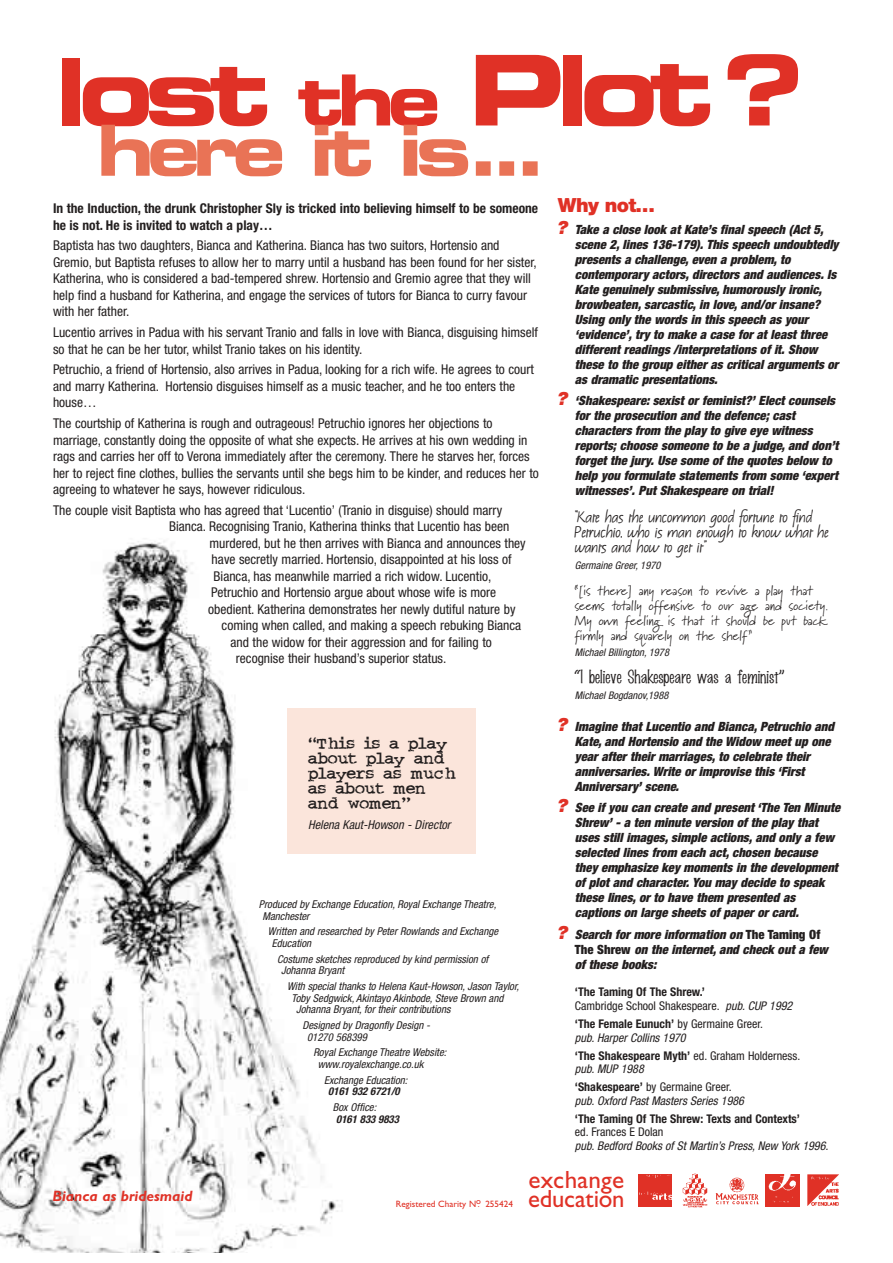
<style>
.page{position:relative;width:893px;height:1263px;background:#fff}
.page>*{position:absolute;margin:0;border:0;box-sizing:border-box;transform-origin:0 0}
.t1{font:97.5px "Eurostile Bold Extended Two";color:#e03126}
.t2{font:70.5px "Eurostile Bold Extended Two";letter-spacing:-.1em;color:#e97356}
.t3{font:24.9px/18.5px "Gill Sans";letter-spacing:-.005em;color:#e03126}
.t4{font:19.5px/15px "Crud Font";color:#231f1f}
.t5{font:900 19.5px "Helvetica Neue";letter-spacing:-.035em;color:#e03126}
.t6{font:700 18px/15px "Notehand";color:#231f1f}
.t7{font:16.5px "Marker Fine Point";color:#231f1f;scale:1.2 1}
.t8{font:italic 700 15px "Gill Sans";color:#e03126}
.t9{font:condensed 13.5px/16.5px "Helvetica Neue";color:#231f1f}
.t10{font:13.5px/15px "Marydale";letter-spacing:.01em;color:#231f1f}
.t11{font:700 condensed 13.5px/16.5px "Helvetica Neue";color:#231f1f}
.t12{font:italic 900 condensed 12.75px/15px "Helvetica Neue";color:#231f1f}
.t13{font:italic condensed 12.3px "Helvetica Neue";color:#231f1f}
.t14{font:italic condensed 12px/13.6px "Helvetica Neue";color:#231f1f}
.t15{font:700 condensed 12px/13.6px "Helvetica Neue";color:#231f1f}
.t16{font:condensed 12px/13.6px "Helvetica Neue";color:#231f1f}
.t17{font:italic condensed 10.8px/11.6px "Helvetica Neue";color:#231f1f}
.t18{font:italic 700 condensed 10.8px "Helvetica Neue";color:#231f1f}
.t19{font:italic condensed 10.5px "Helvetica Neue";color:#231f1f}
.t20{font:9.3px "Gill Sans";color:#e03126}
.s1{font-size:93px}
.s2{font-size:70.5px}
.s3{font-stretch:normal;font-size:18px;color:#e03126}
.s4{font-style:normal}
.s5{font-weight:700}
.s6{font-style:italic}
.s7{font-weight:700;font-style:normal}
.s8{font-weight:400}
.s9{font-weight:400;font-style:italic}
.s10{font-size:8.7px}
</style>
<div class="page">
<img style="left:0;top:541px;width:363px;height:712px">
<img style="left:682px;top:1174px;width:25px;height:34px">
<img style="left:715px;top:1177px;width:43px;height:27px">
<img style="left:766px;top:1174px;width:33px;height:33px">
<img style="left:807px;top:1174px;width:31px;height:32px">
<img style="left:638px;top:1174px;width:33px;height:33px">
<div style="left:287px;top:709px;width:189px;height:145px;background:#fbe5db"></div>
<h1 class="t1" style="left:55px;top:55px;width:749px"><span class="s1">lost</span> <span class="s2">the</span> Plot ?</h1>
<h2 class="t2" style="left:97px;top:125px;width:447px">here it is…</h2>
<h3 class="t5" style="left:558px;top:199px;width:99px">Why not…</h3>
<p class="t12" style="left:575px;top:223px;width:265px;text-indent:-17px"><span class="s3">?</span> Take a close look at Kate’s final speech (Act 5, scene 2, lines 136-179). This speech undoubtedly presents a challenge, even a problem, to contemporary actors, directors and audiences. Is Kate genuinely submissive, humorously ironic, browbeaten, sarcastic, in love, and/or insane?<br>Using only the words in this speech as your ‘evidence’, try to make a case for at least three different readings /interpretations of it. Show these to the group either as critical arguments or as dramatic presentations.</p>
<p class="t12" style="left:575px;top:394px;width:265px;text-indent:-17px"><span class="s3">?</span> ‘Shakespeare: sexist or feminist?’ Elect counsels for the prosecution and the defence; cast characters from the play to give eye witness reports; choose someone to be a judge, and don’t forget the jury. Use some of the quotes below to help you formulate statements from some ‘expert witnesses’. Put Shakespeare on trial!</p>
<h3 class="t6" style="left:575px;top:511px;width:255px">“Kate has the uncommon good fortune to find<br>Petruchio, who is man enough to know what he wants and how to get it”</h3>
<p class="t19" style="left:575px;top:561px;width:87px">Germaine Greer, 1970</p>
<p class="t10" style="left:575px;top:583px;width:255px">“[is there] any reason to revive a play that seems totally offensive to our age and society.<br>My own feeling is that it should be put back firmly and squarely on the shelf”</p>
<p class="t19" style="left:575px;top:649px;width:96px">Michael Billington, 1978</p>
<p class="t7" style="left:575px;top:671px;width:176px">“I believe Shakespeare was a feminist”</p>
<p class="t19" style="left:575px;top:692px;width:95px">Michael Bogdanov,1988</p>
<p class="t12" style="left:575px;top:720px;width:261px;text-indent:-17px"><span class="s3">?</span> Imagine that Lucentio and Bianca, Petruchio and Kate, and Hortensio and the Widow meet up one year after their marriages, to celebrate their anniversaries. Write or improvise this ‘First Anniversary’ scene.</p>
<p class="t12" style="left:575px;top:801px;width:267px;text-indent:-17px"><span class="s3">?</span> See if you can create and present ‘The Ten Minute Shrew’ - a ten minute version of the play that uses still images, simple actions, and only a few selected lines from each act, chosen because they emphasize key moments in the development of plot and character. You may decide to speak these lines, or to have them presented as captions on large sheets of paper or card.</p>
<p class="t12" style="left:575px;top:928px;width:254px;text-indent:-17px"><span class="s3">?</span> Search for more information on <span class="s4">The Taming Of<br>The Shrew</span> on the internet, and check out a few of these books:</p>
<p class="t16" style="left:575px;top:986px;width:219px"><span class="s5">‘The Taming Of The Shrew.’<br></span>Cambridge School Shakespeare. <span class="s6">pub. CUP 1992</span></p>
<p class="t14" style="left:575px;top:1018px;width:190px"><span class="s7">‘The Female Eunuch’</span> <span class="s4">by Germaine Greer. </span>pub. Harper Collins 1970</p>
<p class="t15" style="left:575px;top:1049px;width:227px">‘The Shakespeare Myth’ <span class="s8">ed. Graham Holderness. </span><span class="s9">pub. MUP 1988</span></p>
<p class="t14" style="left:575px;top:1081px;width:170px"><span class="s7">‘Shakespeare’</span> <span class="s4">by Germaine Greer. </span>pub. Oxford Past Masters Series 1986</p>
<p class="t15" style="left:575px;top:1113px;width:227px">‘The Taming Of The Shrew: Texts and Contexts’</p>
<p class="t16" style="left:575px;top:1126px;width:90px">ed. Frances E Dolan</p>
<p class="t14" style="left:575px;top:1140px;width:255px">pub. Bedford Books of St Martin’s Press, New York 1996.</p>
<p class="t11" style="left:53px;top:201px;width:486px">In the Induction, the drunk Christopher Sly is tricked into believing himself to be someone he is not. He is invited to watch a play…</p>
<p class="t9" style="left:53px;top:238px;width:485px">Baptista has two daughters, Bianca and Katherina. Bianca has two suitors, Hortensio and Gremio, but Baptista refuses to allow her to marry until a husband has been found for her sister, Katherina, who is considered a bad-tempered shrew. Hortensio and Gremio agree that they will help find a husband for Katherina, and engage the services of tutors for Bianca to curry favour with her father.</p>
<p class="t9" style="left:53px;top:325px;width:486px">Lucentio arrives in Padua with his servant Tranio and falls in love with Bianca, disguising himself so that he can be her tutor, whilst Tranio takes on his identity.</p>
<p class="t9" style="left:53px;top:362px;width:482px">Petruchio, a friend of Hortensio, also arrives in Padua, looking for a rich wife. He agrees to court and marry Katherina. Hortensio disguises himself as a music teacher, and he too enters the house…</p>
<p class="t9" style="left:53px;top:416px;width:487px">The courtship of Katherina is rough and outrageous! Petruchio ignores her objections to marriage, constantly doing the opposite of what she expects. He arrives at his own wedding in rags and carries her off to Verona immediately after the ceremony. There he starves her, forces her to reject fine clothes, bullies the servants until she begs him to be kinder, and reduces her to agreeing to whatever he says, however ridiculous.</p>
<p class="t9" style="left:53px;top:503px;width:450px">The couple visit Baptista who has agreed that ‘Lucentio’ (Tranio in disguise) should marry</p>
<p class="t9" style="left:169px;top:519px;width:342px">Bianca. Recognising Tranio, Katherina thinks that Lucentio has been</p>
<p class="t9" style="left:209px;top:536px;width:318px">murdered, but he then arrives with Bianca and announces they</p>
<p class="t9" style="left:212px;top:552px;width:301px">have secretly married. Hortensio, disappointed at his loss of</p>
<p class="t9" style="left:213px;top:569px;width:279px">Bianca, has meanwhile married a rich widow. Lucentio,</p>
<p class="t9" style="left:211px;top:585px;width:286px">Petruchio and Hortensio argue about whose wife is more</p>
<p class="t9" style="left:208px;top:602px;width:309px">obedient. Katherina demonstrates her newly dutiful nature by</p>
<p class="t9" style="left:222px;top:618px;width:301px">coming when called, and making a speech rebuking Bianca</p>
<p class="t9" style="left:230px;top:635px;width:263px">and the widow for their aggression and for failing to</p>
<p class="t9" style="left:236px;top:651px;width:212px">recognise their husband’s superior status.</p>
<h3 class="t4" style="left:308px;top:737px;width:149px">“This is a play about play and players as much as about men and women”</h3>
<p class="t13" style="left:308px;top:820px;width:144px">Helena Kaut-Howson - Director</p>
<p class="t17" style="left:262px;top:899px;width:235px;text-indent:-4px">Produced by Exchange Education, Royal Exchange Theatre,<br>Manchester</p>
<p class="t17" style="left:272px;top:927px;width:228px;text-indent:-4px">Written and researched by Peter Rowlands and Exchange<br>Education</p>
<p class="t17" style="left:281px;top:954px;width:209px;text-indent:-4px">Costume sketches reproduced by kind permission of<br>Johanna Bryant</p>
<p class="t17" style="left:287px;top:981px;width:233px">With special thanks to Helena Kaut-Howson, Jason Taylor,</p>
<p class="t17" style="left:291px;top:993px;width:213px">Toby Sedgwick, Akintayo Akinbode, Steve Brown and</p>
<p class="t17" style="left:296px;top:1004px;width:156px">Johanna Bryant, for their contributions</p>
<p class="t17" style="left:307px;top:1020px;width:124px;text-indent:-5px">Designed by Dragonfly Design -<br>01270 568399</p>
<p class="t17" style="left:318px;top:1048px;width:130px;text-indent:-5px">Royal Exchange Theatre Website: www.royalexchange.co.uk</p>
<p class="t17" style="left:324px;top:1075px;width:85px">Exchange Education:</p>
<p class="t18" style="left:328px;top:1088px;width:73px">0161 932 6721/0</p>
<p class="t17" style="left:333px;top:1102px;width:45px">Box Office:</p>
<p class="t18" style="left:336px;top:1115px;width:64px">0161 833 9833</p>
<p class="t8" style="left:53px;top:1191px;width:141px">Bianca as bridesmaid</p>
<p class="t20" style="left:396px;top:1200px;width:119px">Registered Charity N<sup>o</sup><span class="s10">.</span> 255424</p>
<h3 class="t3" style="left:528px;top:1173px;width:98px">exchange education</h3>
</div>
